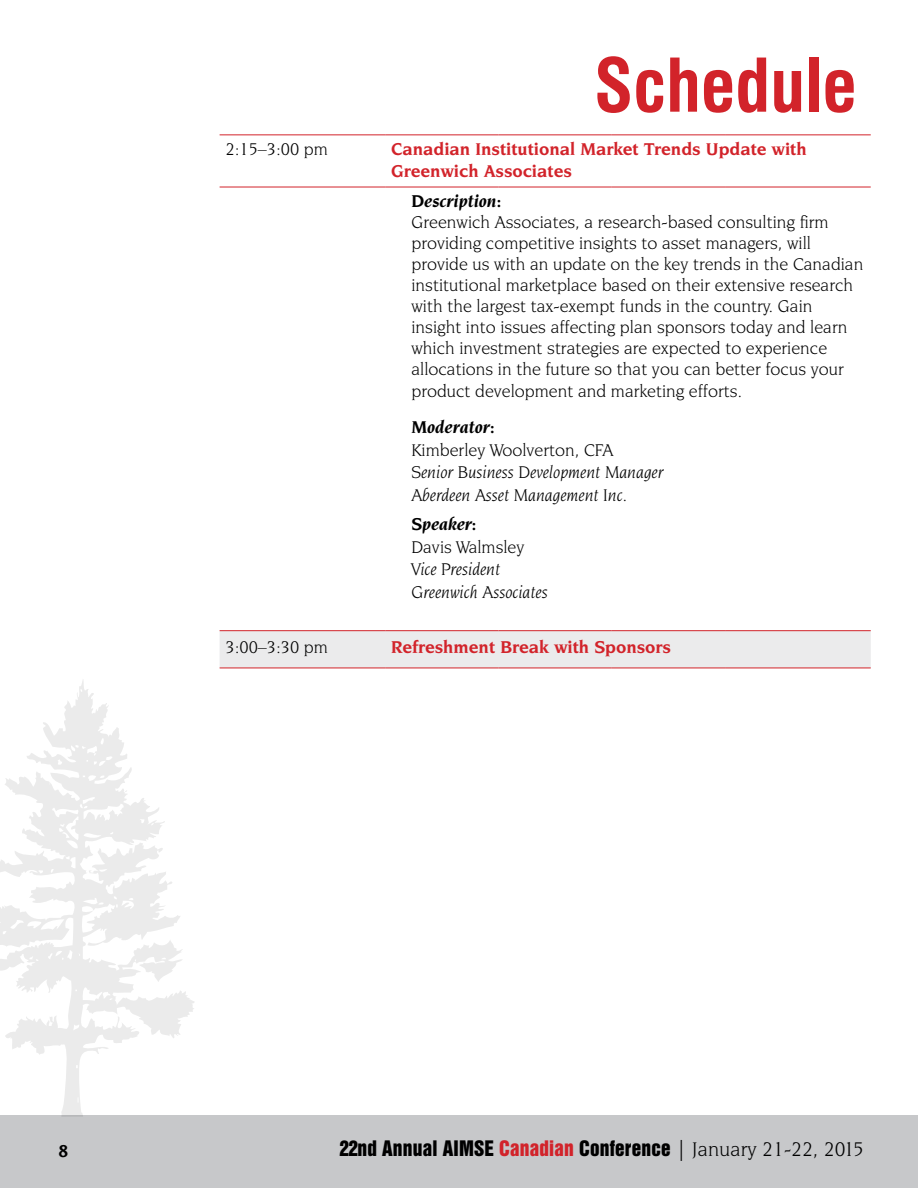
<style>
.page{position:relative;width:918px;height:1188px;background:#fff}
.page>*{position:absolute;margin:0;border:0;box-sizing:border-box;transform-origin:0 0}
.t1{font:700 condensed 72px "Swiss 721 BT";color:#d2232a}
.t2{font:19.5px "Swiss 921 BT Regular A";letter-spacing:.01em;color:#000}
.t3{font:18px/21.1px "Novarese IT Cby BT";color:#000}
.t4{font:italic 18px/22.5px "Novarese IT Cby BT";color:#000}
.t5{font:700 18px/22.5px "Novarese IT Cby BT";color:#d2232a}
.t6{font:italic 700 18px "Novarese IT Cby BT";color:#000}
.t7{font:700 18px "Novarese IT Cby BT";color:#000}
.s1{color:#d2232a}
.s2{font-family:"Novarese IT Cby BT";font-size:21px}
</style>
<div class="page">
<div style="left:0;top:1116px;width:918px;height:72px;background:#c7c8ca"></div>
<svg style="left:0;top:681px;width:195px;height:436px"></svg>
<div style="left:220px;top:631px;width:651px;height:37px;background:#ebebec"></div>
<hr style="left:220px;top:134px;width:165px;height:1px;background:#d2232a">
<hr style="left:385px;top:134px;width:113px;height:1px;background:#d2232a">
<hr style="left:498px;top:134px;width:114px;height:1px;background:#d2232a">
<hr style="left:612px;top:134px;width:113px;height:1px;background:#d2232a">
<hr style="left:725px;top:134px;width:146px;height:1px;background:#d2232a">
<hr style="left:220px;top:187px;width:165px;height:1px;background:#d2232a">
<hr style="left:385px;top:187px;width:113px;height:1px;background:#d2232a">
<hr style="left:498px;top:187px;width:114px;height:1px;background:#d2232a">
<hr style="left:612px;top:187px;width:113px;height:1px;background:#d2232a">
<hr style="left:725px;top:187px;width:146px;height:1px;background:#d2232a">
<hr style="left:220px;top:630px;width:165px;height:1px;background:#d2232a">
<hr style="left:385px;top:630px;width:113px;height:1px;background:#d2232a">
<hr style="left:498px;top:630px;width:114px;height:1px;background:#d2232a">
<hr style="left:612px;top:630px;width:113px;height:1px;background:#d2232a">
<hr style="left:725px;top:630px;width:146px;height:1px;background:#d2232a">
<hr style="left:220px;top:668px;width:165px;height:1px;background:#d2232a">
<hr style="left:385px;top:668px;width:113px;height:1px;background:#d2232a">
<hr style="left:498px;top:668px;width:114px;height:1px;background:#d2232a">
<hr style="left:612px;top:668px;width:113px;height:1px;background:#d2232a">
<hr style="left:725px;top:668px;width:146px;height:1px;background:#d2232a">
<h1 class="t1" style="left:594px;top:42px;width:264px">Schedule</h1>
<p class="t3" style="left:226px;top:138px;width:104px">2:15–3:00 pm</p>
<p class="t5" style="left:391px;top:137px;width:417px">Canadian Institutional Market Trends Update with<br>Greenwich Associates</p>
<p class="t6" style="left:411px;top:190px;width:92px">Description:</p>
<p class="t3" style="left:411px;top:211px;width:453px">Greenwich Associates, a research-based consulting firm providing competitive insights to asset managers, will provide us with an update on the key trends in the Canadian institutional marketplace based on their extensive research with the largest tax-exempt funds in the country. Gain insight into issues affecting plan sponsors today and learn which investment strategies are expected to experience allocations in the future so that you can better focus your product development and marketing efforts.</p>
<p class="t6" style="left:411px;top:416px;width:85px">Moderator:</p>
<p class="t3" style="left:411px;top:439px;width:203px">Kimberley Woolverton, CFA</p>
<p class="t4" style="left:411px;top:461px;width:253px">Senior Business Development Manager<br>Aberdeen Asset Management Inc.</p>
<p class="t6" style="left:411px;top:513px;width:67px">Speaker:</p>
<p class="t3" style="left:411px;top:536px;width:115px">Davis Walmsley</p>
<p class="t4" style="left:411px;top:558px;width:138px">Vice President<br>Greenwich Associates</p>
<p class="t3" style="left:226px;top:637px;width:104px">3:00–3:30 pm</p>
<p class="t5" style="left:391px;top:636px;width:281px">Refreshment Break with Sponsors</p>
<p class="t7" style="left:58px;top:1140px;width:12px">8</p>
<p class="t2" style="left:340px;top:1136px;width:526px">22nd Annual AIMSE <span class="s1">Canadian</span> Conference <span class="s2">| January 21-22, 2015</span></p>
</div>
